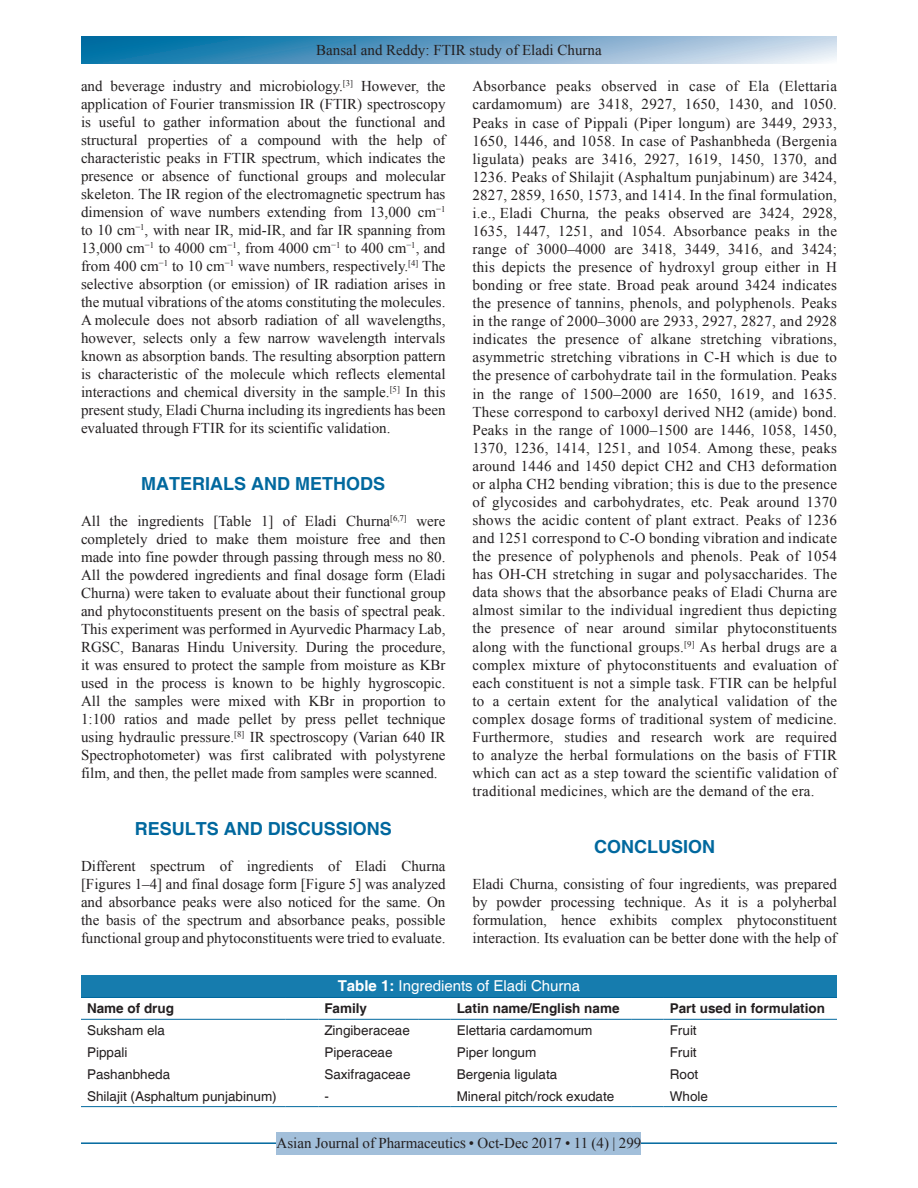
<style>
.page{position:relative;width:918px;height:1188px;background:#fff}
.page>*{position:absolute;margin:0;border:0;box-sizing:border-box;transform-origin:0 0}
.t1{font:700 18px "Helvetica";color:#00689e}
.TX{font:15px/18px "Times New Roman";color:#231f20;text-align:justify}
.RF{font:15px "Times New Roman";color:#231f20}
.TT{font:15px "Helvetica";color:#fff}
.TB{font:13.5px "Helvetica";color:#231f20}
.TBL{font:13.5px "Helvetica";color:#231f20}
.TCH{font:700 13.5px "Helvetica";color:#231f20}
.s1{font-style:italic}
.s2{font-weight:700}
</style>
<div class="page">
<svg style="left:81px;top:37px;width:756px;height:27px;background:#6ba4c8"></svg>
<hr style="left:81px;top:1142px;width:756px;height:2px;background:#00689e">
<div style="left:277px;top:1132px;width:364px;height:22px;background:#a2bfda"></div>
<div style="left:81px;top:975px;width:756px;height:22px;background:#167cae"></div>
<hr style="left:81px;top:1106px;width:205px;height:1px;background:#00689e">
<hr style="left:286px;top:1106px;width:32px;height:1px;background:#00689e">
<hr style="left:318px;top:1106px;width:100px;height:1px;background:#00689e">
<hr style="left:418px;top:1106px;width:33px;height:1px;background:#00689e">
<hr style="left:451px;top:1106px;width:180px;height:1px;background:#00689e">
<hr style="left:631px;top:1106px;width:33px;height:1px;background:#00689e">
<hr style="left:664px;top:1106px;width:173px;height:1px;background:#00689e">
<hr style="left:81px;top:997px;width:205px;height:1px;background:#00689e">
<hr style="left:286px;top:997px;width:32px;height:1px;background:#00689e">
<hr style="left:318px;top:997px;width:100px;height:1px;background:#00689e">
<hr style="left:418px;top:997px;width:33px;height:1px;background:#00689e">
<hr style="left:451px;top:997px;width:180px;height:1px;background:#00689e">
<hr style="left:631px;top:997px;width:33px;height:1px;background:#00689e">
<hr style="left:664px;top:997px;width:173px;height:1px;background:#00689e">
<hr style="left:81px;top:1019px;width:205px;height:1px;background:#00689e">
<hr style="left:286px;top:1019px;width:32px;height:1px;background:#00689e">
<hr style="left:318px;top:1019px;width:100px;height:1px;background:#00689e">
<hr style="left:418px;top:1019px;width:33px;height:1px;background:#00689e">
<hr style="left:451px;top:1019px;width:180px;height:1px;background:#00689e">
<hr style="left:631px;top:1019px;width:33px;height:1px;background:#00689e">
<hr style="left:664px;top:1019px;width:173px;height:1px;background:#00689e">
<p class="TX" style="left:316px;top:41px;width:287px">Bansal and Reddy: FTIR study of Eladi Churna</p>
<p class="TX" style="left:81px;top:77px;width:366px">and beverage industry and microbiology.<sup>[3]</sup> However, the application of Fourier transmission IR (FTIR) spectroscopy is useful to gather information about the functional and structural properties of a compound with the help of characteristic peaks in FTIR spectrum, which indicates the presence or absence of functional groups and molecular skeleton. The IR region of the electromagnetic spectrum has dimension of wave numbers extending from 13,000 cm<sup>−1 </sup>to 10 cm<sup>−1</sup>, with near IR, mid-IR, and far IR spanning from 13,000 cm<sup>−1</sup> to 4000 cm<sup>−1</sup>, from 4000 cm<sup>−1</sup> to 400 cm<sup>−1</sup>, and from 400 cm<sup>−1</sup> to 10 cm<sup>−1</sup> wave numbers, respectively.<sup>[4]</sup> The selective absorption (or emission) of IR radiation arises in the mutual vibrations of the atoms constituting the molecules.<br>A molecule does not absorb radiation of all wavelengths, however, selects only a few narrow wavelength intervals known as absorption bands. The resulting absorption pattern is characteristic of the molecule which reflects elemental interactions and chemical diversity in the sample.<sup>[5]</sup> In this present study, Eladi Churna including its ingredients has been evaluated through FTIR for its scientific validation.</p>
<h1 class="t1" style="left:141px;top:473px;width:245px">MATERIALS AND METHODS</h1>
<p class="TX" style="left:81px;top:512px;width:366px">All the ingredients [Table 1] of Eladi Churna<sup>[6,7]</sup> were completely dried to make them moisture free and then made into fine powder through passing through mess no 80.<br>All the powdered ingredients and final dosage form (Eladi Churna) were taken to evaluate about their functional group and phytoconstituents present on the basis of spectral peak.<br>This experiment was performed in Ayurvedic Pharmacy Lab, RGSC, Banaras Hindu University. During the procedure, it was ensured to protect the sample from moisture as KBr used in the process is known to be highly hygroscopic.<br>All the samples were mixed with KBr in proportion to 1:100 ratios and made pellet by press pellet technique using hydraulic pressure.<sup>[8]</sup> IR spectroscopy (Varian 640 IR Spectrophotometer) was first calibrated with polystyrene film, and then, the pellet made from samples were scanned.</p>
<p class="TX" style="left:472px;top:77px;width:366px">Absorbance peaks observed in case of Ela (Elettaria cardamomum) are 3418, 2927, 1650, 1430, and 1050.<br>Peaks in case of Pippali (Piper longum) are 3449, 2933, 1650, 1446, and 1058. In case of Pashanbheda (Bergenia ligulata) peaks are 3416, 2927, 1619, 1450, 1370, and 1236. Peaks of Shilajit (Asphaltum punjabinum) are 3424, 2827, 2859, 1650, 1573, and 1414. In the final formulation, i.e., Eladi Churna<span class="s1">,</span> the peaks observed are 3424, 2928, 1635, 1447, 1251, and 1054. Absorbance peaks in the range of 3000–4000 are 3418, 3449, 3416, and 3424; this depicts the presence of hydroxyl group either in H bonding or free state. Broad peak around 3424 indicates the presence of tannins, phenols, and polyphenols. Peaks in the range of 2000–3000 are 2933, 2927, 2827, and 2928 indicates the presence of alkane stretching vibrations, asymmetric stretching vibrations in C-H which is due to the presence of carbohydrate tail in the formulation. Peaks in the range of 1500–2000 are 1650, 1619, and 1635.<br>These correspond to carboxyl derived NH2 (amide) bond.<br>Peaks in the range of 1000–1500 are 1446, 1058, 1450, 1370, 1236, 1414, 1251, and 1054. Among these, peaks around 1446 and 1450 depict CH2 and CH3 deformation or alpha CH2 bending vibration; this is due to the presence of glycosides and carbohydrates, etc. Peak around 1370 shows the acidic content of plant extract. Peaks of 1236 and 1251 correspond to C-O bonding vibration and indicate the presence of polyphenols and phenols. Peak of 1054 has OH-CH stretching in sugar and polysaccharides. The data shows that the absorbance peaks of Eladi Churna are almost similar to the individual ingredient thus depicting the presence of near around similar phytoconstituents along with the functional groups.<sup>[9]</sup> As herbal drugs are a complex mixture of phytoconstituents and evaluation of each constituent is not a simple task. FTIR can be helpful to a certain extent for the analytical validation of the complex dosage forms of traditional system of medicine.<br>Furthermore, studies and research work are required to analyze the herbal formulations on the basis of FTIR which can act as a step toward the scientific validation of traditional medicines, which are the demand of the era.</p>
<h1 class="t1" style="left:135px;top:818px;width:259px">RESULTS AND DISCUSSIONS</h1>
<p class="TX" style="left:81px;top:857px;width:366px">Different spectrum of ingredients of Eladi Churna [Figures 1–4] and final dosage form [Figure 5] was analyzed and absorbance peaks were also noticed for the same. On the basis of the spectrum and absorbance peaks, possible functional group and phytoconstituents were tried to evaluate.</p>
<h1 class="t1" style="left:594px;top:836px;width:122px">CONCLUSION</h1>
<p class="TX" style="left:472px;top:875px;width:366px">Eladi Churna, consisting of four ingredients, was prepared by powder processing technique. As it is a polyherbal formulation, hence exhibits complex phytoconstituent interaction. Its evaluation can be better done with the help of</p>
<p class="TT" style="left:338px;top:978px;width:244px"><span class="s2">Table 1:</span> Ingredients of Eladi Churna</p>
<p class="TCH" style="left:87px;top:1000px;width:89px">Name of drug</p>
<p class="TCH" style="left:324px;top:1000px;width:44px">Family</p>
<p class="TCH" style="left:457px;top:1000px;width:164px">Latin name/English name</p>
<p class="TCH" style="left:670px;top:1000px;width:157px">Part used in formulation</p>
<p class="TB" style="left:87px;top:1023px;width:80px">Suksham ela</p>
<p class="TB" style="left:324px;top:1023px;width:87px">Zingiberaceae</p>
<p class="TB" style="left:457px;top:1023px;width:137px">Elettaria cardamomum</p>
<p class="TB" style="left:670px;top:1023px;width:28px">Fruit</p>
<p class="TB" style="left:87px;top:1044px;width:42px">Pippali</p>
<p class="TB" style="left:324px;top:1044px;width:70px">Piperaceae</p>
<p class="TB" style="left:457px;top:1044px;width:81px">Piper longum</p>
<p class="TB" style="left:670px;top:1044px;width:28px">Fruit</p>
<p class="TB" style="left:87px;top:1066px;width:85px">Pashanbheda</p>
<p class="TB" style="left:324px;top:1066px;width:88px">Saxifragaceae</p>
<p class="TB" style="left:457px;top:1066px;width:102px">Bergenia ligulata</p>
<p class="TB" style="left:670px;top:1066px;width:30px">Root</p>
<p class="TBL" style="left:87px;top:1088px;width:191px">Shilajit (Asphaltum punjabinum)</p>
<p class="TBL" style="left:324px;top:1088px;width:6px">‑</p>
<p class="TBL" style="left:457px;top:1088px;width:159px">Mineral pitch/rock exudate</p>
<p class="TBL" style="left:670px;top:1088px;width:40px">Whole</p>
<p class="RF" style="left:277px;top:1133px;width:366px">Asian Journal of Pharmaceutics • Oct-Dec 2017 • 11 (4) | 299</p>
</div>
